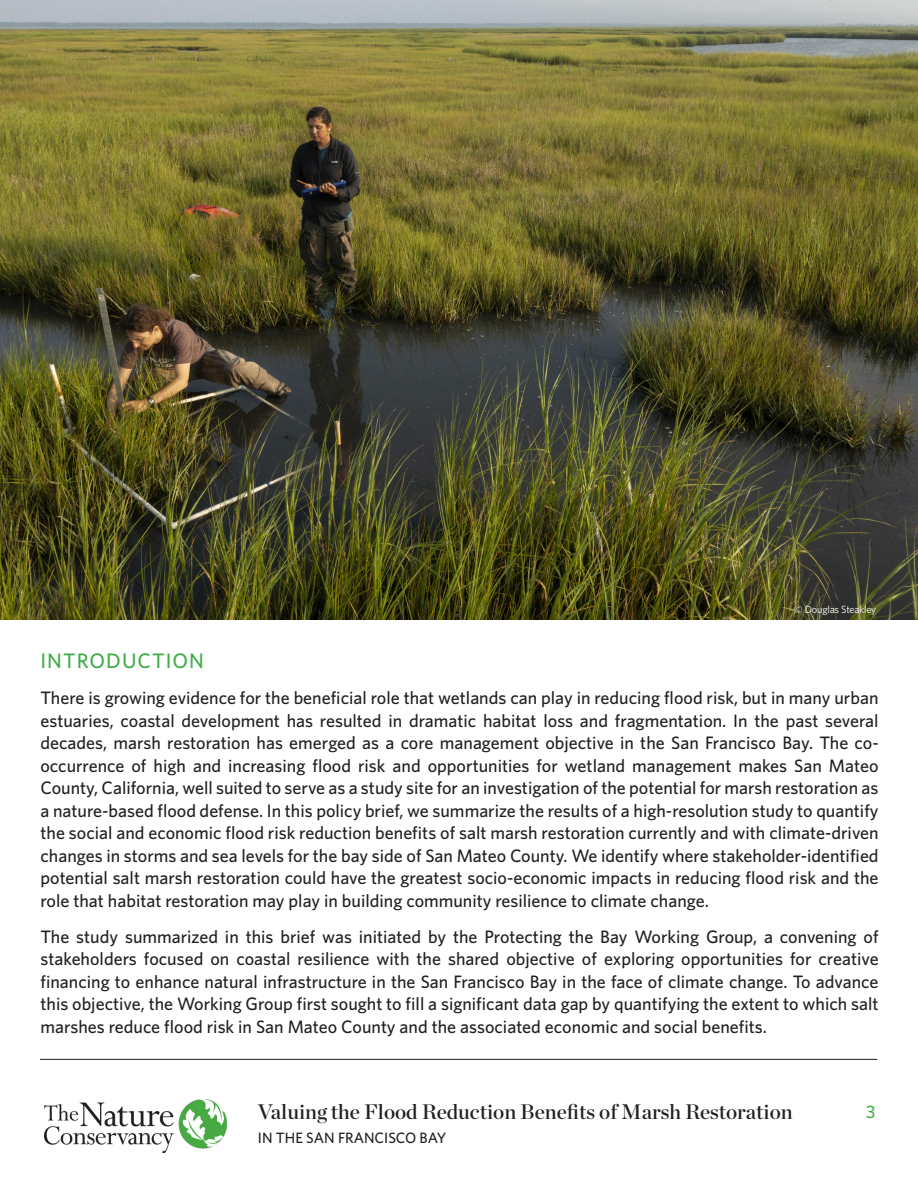
<style>
.page{position:relative;width:918px;height:1188px;background:#fff}
.page>*{position:absolute;margin:0;border:0;box-sizing:border-box;transform-origin:0 0}
.t1{font:21px "Chronicle Display Semi";color:#231f20}
.t2{font:500 21px "Whitney";letter-spacing:.05em;color:#40ae49}
.t3{font:500 18px/22.5px "Whitney";color:#231f20;text-align:justify}
.t4{font:500 18px "Whitney";color:#40ae49}
.t5{font:500 15px "Whitney";color:#231f20}
.t6{font:10.5px "Whitney";letter-spacing:-.02em;color:#fff}
</style>
<div class="page">
<img style="left:44px;top:1099px;width:183px;height:53px">
<hr style="left:40px;top:1059px;width:837px;height:1px;background:#231f20">
<img style="left:0;top:0;width:918px;height:620px">
<p class="t6" style="left:794px;top:603px;width:83px">© Douglas Steakley</p>
<p class="t2" style="left:40px;top:648px;width:165px">INTRODUCTION</p>
<p class="t3" style="left:40px;top:686px;width:840px">There is growing evidence for the beneficial role that wetlands can play in reducing flood risk, but in many urban estuaries, coastal development has resulted in dramatic habitat loss and fragmentation. In the past several decades, marsh restoration has emerged as a core management objective in the San Francisco Bay. The co&shy;occurrence of high and increasing flood risk and opportunities for wetland management makes San Mateo County, California, well suited to serve as a study site for an investigation of the potential for marsh restoration as a nature-based flood defense. In this policy brief, we summarize the results of a high-resolution study to quantify the social and economic flood risk reduction benefits of salt marsh restoration currently and with climate-driven changes in storms and sea levels for the bay side of San Mateo County. We identify where stakeholder-identified potential salt marsh restoration could have the greatest socio-economic impacts in reducing flood risk and the role that habitat restoration may play in building community resilience to climate change.</p>
<p class="t3" style="left:40px;top:925px;width:840px">The study summarized in this brief was initiated by the Protecting the Bay Working Group, a convening of stakeholders focused on coastal resilience with the shared objective of exploring opportunities for creative financing to enhance natural infrastructure in the San Francisco Bay in the face of climate change. To advance this objective, the Working Group first sought to fill a significant data gap by quantifying the extent to which salt marshes reduce flood risk in San Mateo County and the associated economic and social benefits.</p>
<p class="t1" style="left:258px;top:1095px;width:536px">Valuing the Flood Reduction Benefits of Marsh Restoration</p>
<p class="t5" style="left:258px;top:1129px;width:190px">IN THE SAN FRANCISCO BAY</p>
<p class="t4" style="left:866px;top:1101px;width:11px">3</p>
</div>
